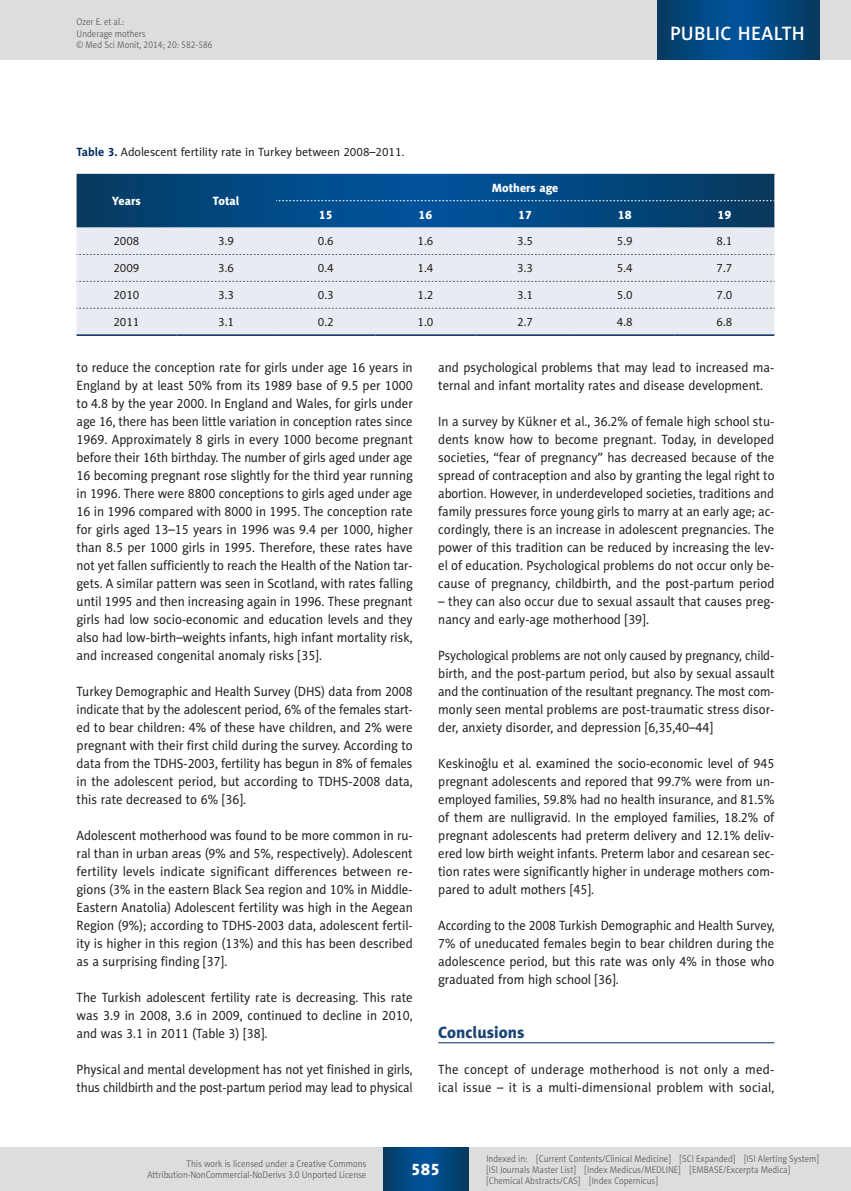
<style>
.page{position:relative;width:851px;height:1191px;background:#fff}
.page>*{position:absolute;margin:0;border:0;box-sizing:border-box;transform-origin:0 0}
.t1{font:19.5px "Naomi Sans EFN Medium";letter-spacing:.015em;color:#fff}
.MSM_Headline_1{font:16.5px "Naomi Sans EFN Heavy";color:#1a4574}
.t2{font:16.5px "Naomi Sans EFN Heavy";color:#fff}
.MSM_Body{font:13.5px/18px "Naomi Sans EFN";color:#231f20;text-align:justify;scale:.95 1}
.MSM_Body-2{font:13.5px/18px "Naomi Sans EFN";color:#231f20;text-align:justify;scale:.94 1}
.MSM_Body-3{font:13.5px/18px "Naomi Sans EFN";color:#231f20;text-align:justify;scale:.93 1}
.MSM_Tabela_zawartosc{font:12px "Naomi Sans EFN";color:#231f20}
.MSM_Tabela_tytul{font:12px "Naomi Sans EFN";color:#231f20}
.MSM_Tabela_Head{font:12px "Naomi Sans EFN Heavy";color:#fff}
.t3{font:9.75px/11.2px "Naomi Sans EFN Light";color:#57585a;scale:.9 1}
.s1{font-weight:700;color:#00295c}
</style>
<div class="page">
<hr style="left:438px;top:1042px;width:336px;height:1px;background:#00295c">
<div style="left:77px;top:228px;width:697px;height:106px;background:#e8ebf2"></div>
<svg style="left:77px;top:254px;width:697px;height:1px"></svg>
<svg style="left:77px;top:281px;width:697px;height:1px"></svg>
<svg style="left:77px;top:308px;width:697px;height:1px"></svg>
<hr style="left:77px;top:334px;width:99px;height:2px;background:#00295c">
<hr style="left:176px;top:334px;width:100px;height:2px;background:#00295c">
<hr style="left:276px;top:334px;width:99px;height:2px;background:#00295c">
<hr style="left:375px;top:334px;width:100px;height:2px;background:#00295c">
<hr style="left:475px;top:334px;width:100px;height:2px;background:#00295c">
<hr style="left:575px;top:334px;width:99px;height:2px;background:#00295c">
<hr style="left:674px;top:334px;width:100px;height:2px;background:#00295c">
<svg style="left:77px;top:174px;width:697px;height:54px;background:#064a81"></svg>
<div style="left:0;top:1148px;width:850px;height:43px;background:#dcdddf"></div>
<svg style="left:383px;top:1148px;width:85px;height:42px;background:#02477e"></svg>
<div style="left:0;top:0;width:850px;height:60px;background:#dcdddf"></div>
<svg style="left:657px;top:0;width:162px;height:60px;background:#02477e"></svg>
<p class="t3" style="left:77px;top:16px;width:153px">Ozer E. et al.:<br>Underage mothers<br>© Med Sci Monit, 2014; 20: 582-586</p>
<h1 class="t1" style="left:670px;top:22px;width:136px">PUBLIC HEALTH</h1>
<p class="MSM_Tabela_tytul" style="left:77px;top:145px;width:329px"><span class="s1">Table 3.</span> Adolescent fertility rate in Turkey between 2008–2011.</p>
<p class="MSM_Tabela_Head" style="left:112px;top:194px;width:30px">Years</p>
<p class="MSM_Tabela_Head" style="left:213px;top:194px;width:28px">Total</p>
<p class="MSM_Tabela_Head" style="left:492px;top:180px;width:68px">Mothers age</p>
<p class="MSM_Tabela_Head" style="left:319px;top:207px;width:15px">15</p>
<p class="MSM_Tabela_Head" style="left:418px;top:207px;width:15px">16</p>
<p class="MSM_Tabela_Head" style="left:518px;top:207px;width:15px">17</p>
<p class="MSM_Tabela_Head" style="left:617px;top:207px;width:15px">18</p>
<p class="MSM_Tabela_Head" style="left:717px;top:207px;width:15px">19</p>
<p class="MSM_Tabela_zawartosc" style="left:113px;top:234px;width:28px">2008</p>
<p class="MSM_Tabela_zawartosc" style="left:218px;top:234px;width:17px">3.9</p>
<p class="MSM_Tabela_zawartosc" style="left:318px;top:234px;width:17px">0.6</p>
<p class="MSM_Tabela_zawartosc" style="left:417px;top:234px;width:17px">1.6</p>
<p class="MSM_Tabela_zawartosc" style="left:517px;top:234px;width:17px">3.5</p>
<p class="MSM_Tabela_zawartosc" style="left:617px;top:234px;width:17px">5.9</p>
<p class="MSM_Tabela_zawartosc" style="left:716px;top:234px;width:17px">8.1</p>
<p class="MSM_Tabela_zawartosc" style="left:113px;top:261px;width:28px">2009</p>
<p class="MSM_Tabela_zawartosc" style="left:218px;top:261px;width:17px">3.6</p>
<p class="MSM_Tabela_zawartosc" style="left:318px;top:261px;width:17px">0.4</p>
<p class="MSM_Tabela_zawartosc" style="left:417px;top:261px;width:17px">1.4</p>
<p class="MSM_Tabela_zawartosc" style="left:517px;top:261px;width:17px">3.3</p>
<p class="MSM_Tabela_zawartosc" style="left:617px;top:261px;width:17px">5.4</p>
<p class="MSM_Tabela_zawartosc" style="left:716px;top:261px;width:17px">7.7</p>
<p class="MSM_Tabela_zawartosc" style="left:113px;top:288px;width:28px">2010</p>
<p class="MSM_Tabela_zawartosc" style="left:218px;top:288px;width:17px">3.3</p>
<p class="MSM_Tabela_zawartosc" style="left:318px;top:288px;width:17px">0.3</p>
<p class="MSM_Tabela_zawartosc" style="left:417px;top:288px;width:17px">1.2</p>
<p class="MSM_Tabela_zawartosc" style="left:517px;top:288px;width:17px">3.1</p>
<p class="MSM_Tabela_zawartosc" style="left:617px;top:288px;width:17px">5.0</p>
<p class="MSM_Tabela_zawartosc" style="left:716px;top:288px;width:17px">7.0</p>
<p class="MSM_Tabela_zawartosc" style="left:113px;top:315px;width:28px">2011</p>
<p class="MSM_Tabela_zawartosc" style="left:218px;top:315px;width:17px">3.1</p>
<p class="MSM_Tabela_zawartosc" style="left:318px;top:315px;width:17px">0.2</p>
<p class="MSM_Tabela_zawartosc" style="left:417px;top:315px;width:17px">1.0</p>
<p class="MSM_Tabela_zawartosc" style="left:517px;top:315px;width:17px">2.7</p>
<p class="MSM_Tabela_zawartosc" style="left:617px;top:315px;width:17px">4.8</p>
<p class="MSM_Tabela_zawartosc" style="left:716px;top:315px;width:17px">6.8</p>
<p class="MSM_Body" style="left:77px;top:358px;width:355px">to reduce the conception rate for girls under age 16 years in England by at least 50% from its 1989 base of 9.5 per 1000 to 4.8 by the year 2000. In England and Wales, for girls under age 16, there has been little variation in conception rates since 1969. Approximately 8 girls in every 1000 become pregnant before their 16th birthday. The number of girls aged under age 16 becoming pregnant rose slightly for the third year running in 1996. There were 8800 conceptions to girls aged under age 16 in 1996 compared with 8000 in 1995. The conception rate for girls aged 13–15 years in 1996 was 9.4 per 1000, higher than 8.5 per 1000 girls in 1995. Therefore, these rates have not yet fallen sufficiently to reach the Health of the Nation tar&shy;gets. A similar pattern was seen in Scotland, with rates falling until 1995 and then increasing again in 1996. These pregnant girls had low socio-economic and education levels and they also had low-birth–weights infants, high infant mortality risk, and increased congenital anomaly risks [35].</p>
<p class="MSM_Body-2" style="left:77px;top:682px;width:359px">Turkey Demographic and Health Survey (DHS) data from 2008 indicate that by the adolescent period, 6% of the females start&shy;ed to bear children: 4% of these have children, and 2% were pregnant with their first child during the survey. According to data from the TDHS-2003, fertility has begun in 8% of females in the adolescent period, but according to TDHS-2008 data, this rate decreased to 6% [36].</p>
<p class="MSM_Body-2" style="left:77px;top:826px;width:359px">Adolescent motherhood was found to be more common in ru&shy;ral than in urban areas (9% and 5%, respectively). Adolescent fertility levels indicate significant differences between re&shy;gions (3% in the eastern Black Sea region and 10% in Middle-Eastern Anatolia) Adolescent fertility was high in the Aegean Region (9%); according to TDHS-2003 data, adolescent fertil&shy;ity is higher in this region (13%) and this has been described as a surprising finding [37].</p>
<p class="MSM_Body" style="left:77px;top:988px;width:355px">The Turkish adolescent fertility rate is decreasing. This rate was 3.9 in 2008, 3.6 in 2009, continued to decline in 2010, and was 3.1 in 2011 (Table 3) [38].</p>
<p class="MSM_Body-2" style="left:77px;top:1060px;width:359px">Physical and mental development has not yet finished in girls, thus childbirth and the post-partum period may lead to physical</p>
<p class="MSM_Body" style="left:438px;top:358px;width:355px">and psychological problems that may lead to increased ma&shy;ternal and infant mortality rates and disease development.</p>
<p class="MSM_Body" style="left:438px;top:412px;width:355px">In a survey by Kükner et al., 36.2% of female high school stu&shy;dents know how to become pregnant. Today, in developed societies, “fear of pregnancy” has decreased because of the spread of contraception and also by granting the legal right to abortion. However, in underdeveloped societies, traditions and family pressures force young girls to marry at an early age; ac&shy;cordingly, there is an increase in adolescent pregnancies. The power of this tradition can be reduced by increasing the lev&shy;el of education. Psychological problems do not occur only be&shy;cause of pregnancy, childbirth, and the post-partum period</p>
<p class="MSM_Body" style="left:438px;top:592px;width:355px">– they can also occur due to sexual assault that causes preg&shy;nancy and early-age motherhood [39].</p>
<p class="MSM_Body-3" style="left:438px;top:646px;width:363px">Psychological problems are not only caused by pregnancy, child&shy;birth, and the post-partum period, but also by sexual assault and the continuation of the resultant pregnancy. The most com&shy;monly seen mental problems are post-traumatic stress disor&shy;der, anxiety disorder, and depression [6,35,40–44]</p>
<p class="MSM_Body" style="left:438px;top:754px;width:355px">Keskinoğlu et al. examined the socio-economic level of 945 pregnant adolescents and repored that 99.7% were from un&shy;employed families, 59.8% had no health insurance, and 81.5% of them are nulligravid. In the employed families, 18.2% of pregnant adolescents had preterm delivery and 12.1% deliv&shy;ered low birth weight infants. Preterm labor and cesarean sec&shy;tion rates were significantly higher in underage mothers com&shy;pared to adult mothers [45].</p>
<p class="MSM_Body-3" style="left:438px;top:916px;width:363px">According to the 2008 Turkish Demographic and Health Survey, 7% of uneducated females begin to bear children during the adolescence period, but this rate was only 4% in those who graduated from high school [36].</p>
<p class="MSM_Headline_1" style="left:438px;top:1022px;width:88px">Conclusions</p>
<p class="MSM_Body" style="left:438px;top:1060px;width:355px">The concept of underage motherhood is not only a med&shy;ical issue – it is a multi-dimensional problem with social,</p>
<p class="t3" style="left:147px;top:1158px;width:245px;text-align:right">This work is licensed under a Creative Commons<br>Attribution-NonCommercial-NoDerivs 3.0 Unported License</p>
<p class="t2" style="left:411px;top:1159px;width:30px">585</p>
<p class="t3" style="left:486px;top:1152px;width:371px">Indexed in: [Current Contents/Clinical Medicine] [SCI Expanded] [ISI Alerting System] [ISI Journals Master List] [Index Medicus/MEDLINE] [EMBASE/Excerpta Medica] [Chemical Abstracts/CAS] [Index Copernicus]</p>
</div>
